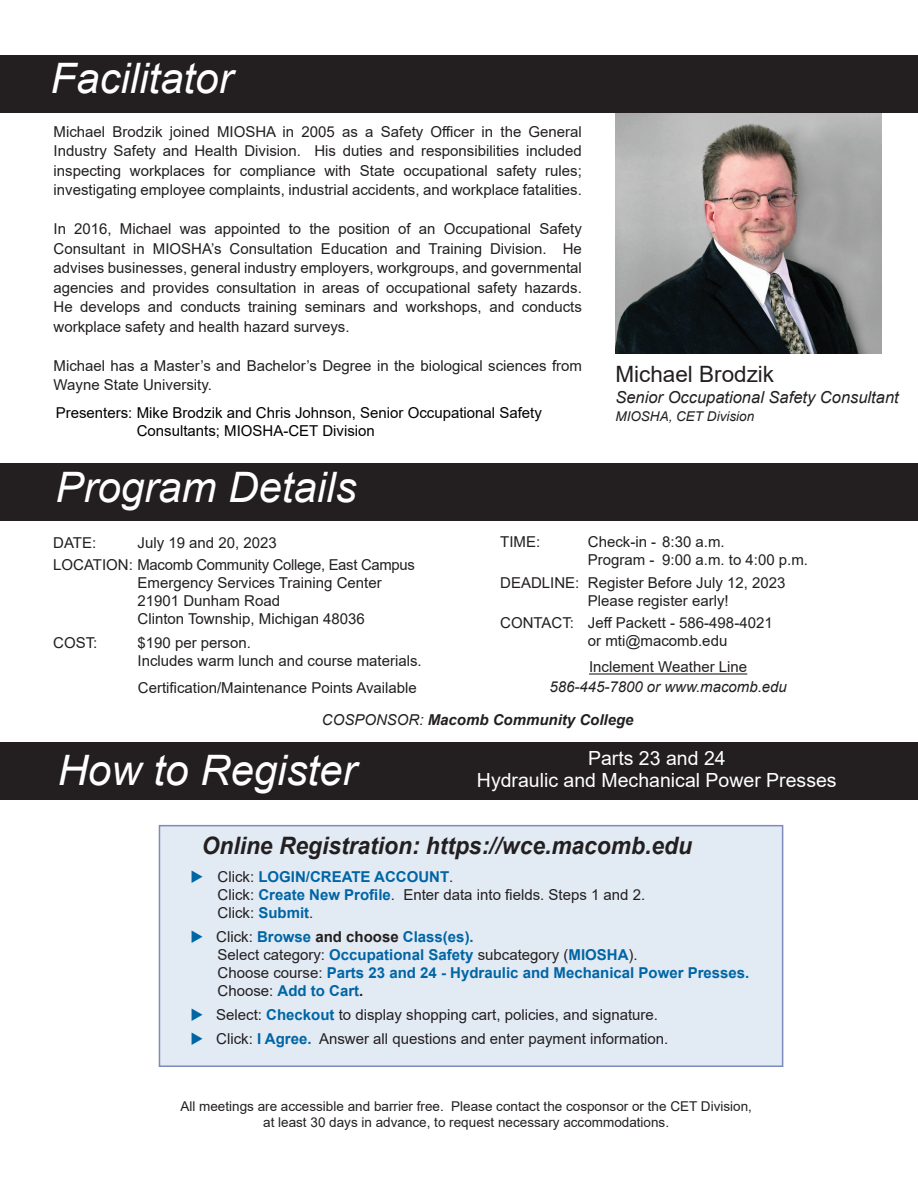
<style>
.page{position:relative;width:918px;height:1188px;background:#fff}
.page>*{position:absolute;margin:0;border:0;box-sizing:border-box;transform-origin:0 0}
.t1{font:italic 42px "Arial";color:#fff}
.t2{font:italic 700 24px "Arial";color:#231f20;scale:.95 1}
.t3{font:22.5px "Arial";color:#231f20}
.t4{font:19.5px/22.5px "Arial";color:#fff;text-align:center}
.t5{font:italic 16.5px "Arial";color:#231f20}
.t6{font:15px/19.5px "Arial";color:#231f20}
.t7{font:700 15px/18px "Arial";color:#0065a4}
.t8{font:15px/18px "Arial";color:#000}
.t9{font:15px/22.5px "Arial";letter-spacing:-.02em;color:#231f20}
.t10{font:italic 700 15px "Arial";color:#231f20}
.t11{font:italic 15px "Arial";color:#231f20}
.t12{font:13.5px/15.8px "Arial";color:#231f20;text-align:center}
.t13{font:italic 13.5px "Arial";color:#231f20}
.s1{font-weight:400}
.s2{color:#0065a4}
.s3{font-weight:700;color:#0065a4}
.s4{font-weight:400;color:#231f20}
.s5{color:#231f20}
</style>
<div class="page">
<img style="left:615px;top:112px;width:266px;height:242px">
<div style="left:0;top:463px;width:918px;height:58px;background:#231f20"></div>
<div style="left:1px;top:742px;width:917px;height:58px;background:#231f20"></div>
<div style="left:1px;top:55px;width:917px;height:57px;background:#231f20"></div>
<div style="left:159px;top:825px;width:624px;height:242px;background:#e2eaf4"></div>
<hr style="left:589px;top:673px;width:158px;height:2px;background:#231f20">
<h1 class="t1" style="left:51px;top:51px;width:184px">Facilitator</h1>
<p class="t6" style="left:54px;top:121px;width:530px;text-align:justify">Michael Brodzik joined MIOSHA in 2005 as a Safety Officer in the General Industry Safety and Health Division. His duties and responsibilities included inspecting workplaces for compliance with State occupational safety rules; investigating employee complaints, industrial accidents, and workplace fatalities.</p>
<p class="t6" style="left:54px;top:219px;width:530px;text-align:justify">In 2016, Michael was appointed to the position of an Occupational Safety Consultant in MIOSHA’s Consultation Education and Training Division. He advises businesses, general industry employers, workgroups, and governmental agencies and provides consultation in areas of occupational safety hazards.<br>He develops and conducts training seminars and workshops, and conducts workplace safety and health hazard surveys.</p>
<p class="t6" style="left:54px;top:355px;width:530px">Michael has a Master’s and Bachelor’s Degree in the biological sciences from<br>Wayne State University.</p>
<p class="t8" style="left:137px;top:403px;width:407px;text-indent:-81px">Presenters: Mike Brodzik and Chris Johnson, Senior Occupational Safety<br>Consultants; MIOSHA-CET Division</p>
<h1 class="t1" style="left:55px;top:460px;width:303px">Program Details</h1>
<h3 class="t3" style="left:615px;top:359px;width:160px">Michael Brodzik</h3>
<p class="t5" style="left:615px;top:387px;width:285px">Senior Occupational Safety Consultant</p>
<p class="t13" style="left:615px;top:408px;width:140px">MIOSHA, CET Division</p>
<p class="t9" style="left:53px;top:531px;width:363px;text-indent:84px">July 19 and 20, 2023<br>LOCATION: Macomb Community College, East Campus</p>
<p class="t6" style="left:138px;top:574px;width:246px;line-height:18px">Emergency Services Training Center<br>21901 Dunham Road<br>Clinton Township, Michigan 48036</p>
<p class="t6" style="left:53px;top:633px;width:46px">COST:</p>
<p class="t6" style="left:138px;top:634px;width:286px;line-height:18px">$190 per person.<br>Includes warm lunch and course materials.</p>
<p class="t6" style="left:53px;top:533px;width:45px">DATE:</p>
<p class="t6" style="left:500px;top:532px;width:42px">TIME:</p>
<p class="t6" style="left:588px;top:533px;width:222px;line-height:18px">Check-in - 8:30 a.m.<br>Program - 9:00 a.m. to 4:00 p.m.</p>
<p class="t6" style="left:588px;top:574px;width:199px;line-height:18px;text-indent:-88px">DEADLINE: Register Before July 12, 2023<br>Please register early!</p>
<p class="t6" style="left:588px;top:614px;width:186px;line-height:18px;text-indent:-88px">CONTACT: Jeff Packett - 586-498-4021 or mti@macomb.edu</p>
<p class="t6" style="left:589px;top:657px;width:160px">Inclement Weather Line</p>
<p class="t6" style="left:138px;top:678px;width:281px">Certification/Maintenance Points Available</p>
<p class="t11" style="left:549px;top:677px;width:239px">586-445-7800 or www.macomb.edu</p>
<p class="t10" style="left:322px;top:710px;width:313px"><span class="s1">COSPONSOR:</span> Macomb Community College</p>
<h1 class="t1" style="left:58px;top:743px;width:300px">How to Register</h1>
<h3 class="t4" style="left:477px;top:746px;width:361px">Parts 23 and 24<br>Hydraulic and Mechanical Power Presses</h3>
<h2 class="t2" style="left:202px;top:830px;width:518px">Online Registration: https://wce.macomb.edu</h2>
<p class="t6" style="left:218px;top:867px;width:429px;line-height:18px;text-indent:-27px"><span class="s2">◆</span> Click: <span class="s3">LOGIN/CREATE ACCOUNT</span>.<br>Click: <span class="s3">Create New Profile</span>. Enter data into fields. Steps 1 and 2.<br>Click: <span class="s3">Submit</span>.</p>
<p class="t7" style="left:218px;top:927px;width:533px;text-indent:-27px">◆ <span class="s4">Click:</span> Browse <span class="s5">and choose</span> Class(es).<br><span class="s4">Select category:</span> Occupational Safety <span class="s4">subcategory (</span>MIOSHA<span class="s4">).<br>Choose course:</span> Parts 23 and 24 - Hydraulic and Mechanical Power Presses.<br><span class="s4">Choose:</span> Add to Cart<span class="s5">.</span></p>
<p class="t6" style="left:191px;top:1004px;width:469px"><span class="s2">◆</span> Select: <span class="s3">Checkout</span> to display shopping cart, policies, and signature.</p>
<p class="t6" style="left:191px;top:1028px;width:479px"><span class="s2">◆</span> Click: <span class="s3">I Agree.</span> Answer all questions and enter payment information.</p>
<p class="t12" style="left:180px;top:1099px;width:573px">All meetings are accessible and barrier free. Please contact the cosponsor or the CET Division, at least 30 days in advance, to request necessary accommodations.</p>
</div>
